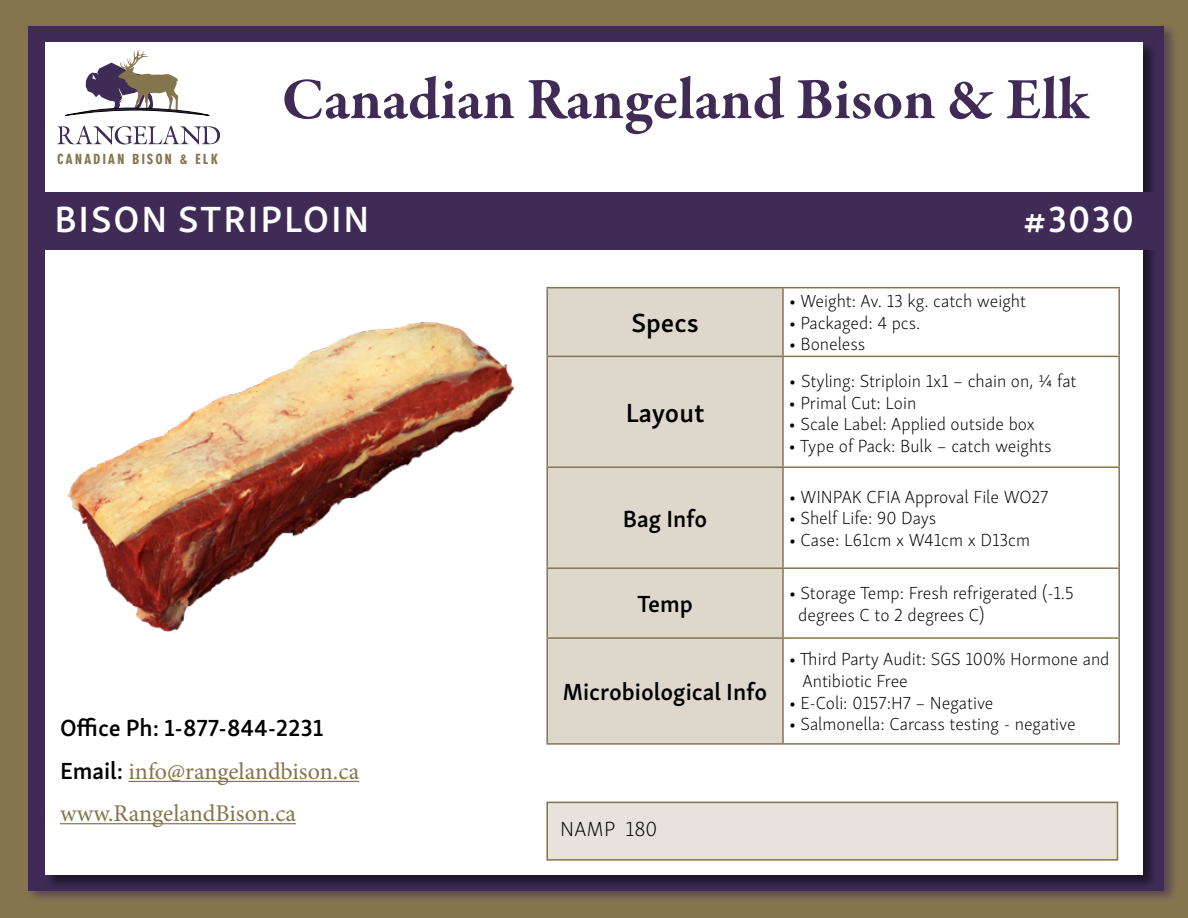
<style>
.page{position:relative;width:1188px;height:918px;background:#85754f}
.page>*{position:absolute;margin:0;border:0;box-sizing:border-box;transform-origin:0 0}
.t1{font:700 60px "Garamond Premr Pro";color:#3f2b56}
.t2{font:600 37.5px "Skolar Sans Latn";letter-spacing:.05em;color:#fff}
.t3{font:600 27px "Skolar Sans Latn";color:#000}
.t4{font:600 24px "Skolar Sans Latn";color:#000}
.t5{font:24px/42.3px "Minion Pro";letter-spacing:-.005em;color:#85754f}
.t6{font:21px "Skolar Sans El";letter-spacing:.02em;color:#000}
.t7{font:18px/21.6px "Skolar Sans El";color:#000}
.t8{font:900 15.3px "Neuzeit Gro Ext";letter-spacing:.12em;color:#85754e}
.s1{font-family:"Skolar Sans Latn";font-weight:600;color:#000}
</style>
<div class="page">
<div style="left:27px;top:22px;width:1152px;height:881px;background:#3f2b56;opacity:.65"></div>
<div style="left:28px;top:27px;width:1135px;height:864px;background:#3f2b56"></div>
<div style="left:45px;top:42px;width:1111px;height:848px;background:#000;opacity:.5"></div>
<div style="left:45px;top:43px;width:1098px;height:832px;background:#fff"></div>
<svg style="left:57px;top:125px;width:163px;height:20px"></svg>
<svg style="left:65px;top:49px;width:144px;height:67px"></svg>
<hr style="left:128px;top:781px;width:231px;height:1px;background:#85754f">
<hr style="left:60px;top:823px;width:236px;height:1px;background:#85754f">
<div style="left:28px;top:193px;width:1135px;height:57px;background:#3f2b56"></div>
<div style="left:546px;top:802px;width:572px;height:59px;background:#e7e3dc"></div>
<div style="left:546px;top:802px;width:572px;height:59px;border:2px solid #85754f"></div>
<div style="left:548px;top:288px;width:234px;height:455px;background:#ddd7cc"></div>
<hr style="left:546px;top:287px;width:237px;height:1px;background:#85754f">
<hr style="left:546px;top:288px;width:2px;height:68px;background:#85754f">
<hr style="left:783px;top:287px;width:337px;height:1px;background:#85754f">
<hr style="left:782px;top:288px;width:2px;height:68px;background:#85754f">
<hr style="left:1118px;top:288px;width:2px;height:68px;background:#85754f">
<hr style="left:546px;top:356px;width:237px;height:1px;background:#85754f">
<hr style="left:546px;top:357px;width:2px;height:109px;background:#85754f">
<hr style="left:783px;top:356px;width:337px;height:1px;background:#85754f">
<hr style="left:782px;top:357px;width:2px;height:109px;background:#85754f">
<hr style="left:1118px;top:357px;width:2px;height:109px;background:#85754f">
<hr style="left:546px;top:466px;width:237px;height:2px;background:#85754f">
<hr style="left:546px;top:468px;width:2px;height:99px;background:#85754f">
<hr style="left:783px;top:466px;width:337px;height:2px;background:#85754f">
<hr style="left:782px;top:468px;width:2px;height:99px;background:#85754f">
<hr style="left:1118px;top:468px;width:2px;height:99px;background:#85754f">
<hr style="left:546px;top:567px;width:237px;height:2px;background:#85754f">
<hr style="left:546px;top:569px;width:2px;height:68px;background:#85754f">
<hr style="left:783px;top:567px;width:337px;height:2px;background:#85754f">
<hr style="left:782px;top:569px;width:2px;height:68px;background:#85754f">
<hr style="left:1118px;top:569px;width:2px;height:68px;background:#85754f">
<hr style="left:546px;top:637px;width:237px;height:2px;background:#85754f">
<hr style="left:546px;top:639px;width:2px;height:104px;background:#85754f">
<hr style="left:783px;top:637px;width:337px;height:2px;background:#85754f">
<hr style="left:782px;top:639px;width:2px;height:104px;background:#85754f">
<hr style="left:1118px;top:639px;width:2px;height:104px;background:#85754f">
<hr style="left:546px;top:743px;width:237px;height:2px;background:#85754f">
<hr style="left:783px;top:743px;width:337px;height:2px;background:#85754f">
<img style="left:67px;top:322px;width:446px;height:310px">
<p class="t8" style="left:57px;top:150px;width:162px">CANADIAN BISON &amp; ELK</p>
<h1 class="t1" style="left:282px;top:62px;width:809px">Canadian Rangeland Bison &amp; Elk</h1>
<h2 class="t2" style="left:54px;top:189px;width:317px">BISON STRIPLOIN</h2>
<h2 class="t2" style="left:1023px;top:189px;width:112px">#3030</h2>
<h3 class="t4" style="left:60px;top:709px;width:265px">Office Ph: 1-877-844-2231</h3>
<h3 class="t5" style="left:60px;top:750px;width:301px"><span class="s1">Email:</span> info@rangelandbison.ca www.RangelandBison.ca</h3>
<h3 class="t3" style="left:631px;top:302px;width:69px">Specs</h3>
<h3 class="t3" style="left:626px;top:391px;width:80px">Layout</h3>
<h3 class="t4" style="left:623px;top:500px;width:86px">Bag Info</h3>
<h3 class="t4" style="left:637px;top:585px;width:57px">Temp</h3>
<h3 class="t4" style="left:563px;top:673px;width:206px">Microbiological Info</h3>
<p class="t7" style="left:789px;top:289px;width:239px">• Weight: Av. 13 kg. catch weight</p>
<p class="t7" style="left:789px;top:311px;width:133px">• Packaged: 4 pcs.</p>
<p class="t7" style="left:789px;top:332px;width:78px">• Boneless</p>
<p class="t7" style="left:789px;top:369px;width:289px">• Styling: Striploin 1x1 – chain on, ¼ fat</p>
<p class="t7" style="left:789px;top:391px;width:129px">• Primal Cut: Loin</p>
<p class="t7" style="left:789px;top:412px;width:247px">• Scale Label: Applied outside box</p>
<p class="t7" style="left:789px;top:434px;width:264px">• Type of Pack: Bulk – catch weights</p>
<p class="t7" style="left:789px;top:485px;width:261px">• WINPAK CFIA Approval File WO27</p>
<p class="t7" style="left:789px;top:506px;width:149px">• Shelf Life: 90 Days</p>
<p class="t7" style="left:789px;top:528px;width:243px">• Case: L61cm x W41cm x D13cm</p>
<p class="t7" style="left:798px;top:581px;width:277px;text-indent:-9px">• Storage Temp: Fresh refrigerated (-1.5 degrees C to 2 degrees C)</p>
<p class="t7" style="left:802px;top:647px;width:309px;text-indent:-14px">• Third Party Audit: SGS 100% Hormone and<br>Antibiotic Free</p>
<p class="t7" style="left:789px;top:691px;width:206px">• E-Coli: 0157:H7 – Negative</p>
<p class="t7" style="left:789px;top:712px;width:288px">• Salmonella: Carcass testing - negative</p>
<p class="t6" style="left:560px;top:814px;width:99px">NAMP 180</p>
</div>
